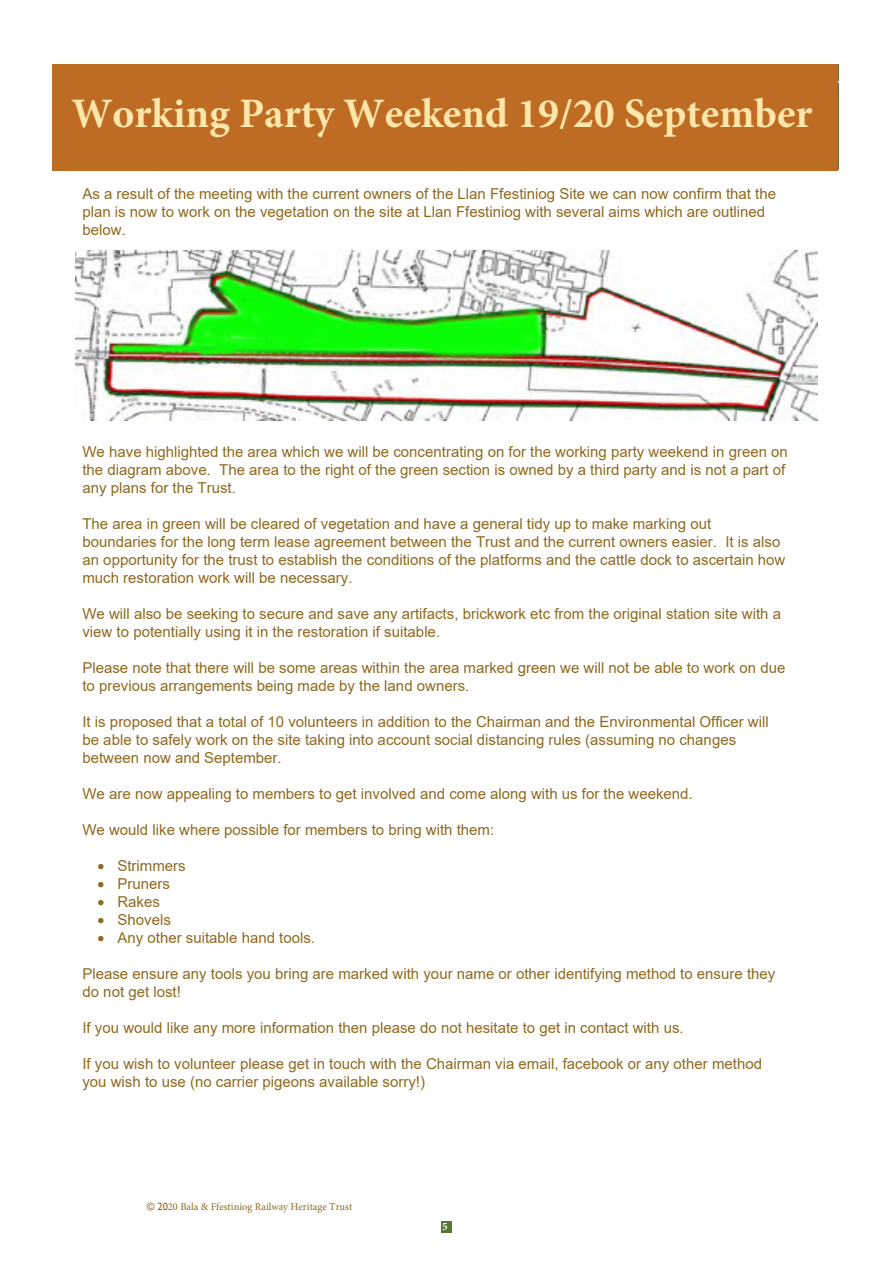
<style>
.page{position:relative;width:893px;height:1263px;background:#fff}
.page>*{position:absolute;margin:0;border:0;box-sizing:border-box;transform-origin:0 0}
.t1{font:700 42px "Minion Pro";color:#ffe7ab}
.t2{font:15px/18px "Arial";color:#8f691e}
.t3{font:700 11.25px "Minion Pro";color:#fff}
.t4{font:10.5px "Minion Pro";color:#8f691e}
.s1{font-family:"Gill Sans"}
</style>
<div class="page">
<div style="left:441px;top:1221px;width:11px;height:11px;background:#577435"></div>
<div style="left:52px;top:64px;width:785px;height:107px;background:#be6c23"></div>
<div style="left:57px;top:67px;width:778px;height:94px;background:#be6c23"></div>
<img style="left:75px;top:251px;width:743px;height:169px">
<h1 class="t1" style="left:71px;top:84px;width:742px">Working Party Weekend 19/20 September</h1>
<p class="t2" style="left:82px;top:184px;width:695px">As a result of the meeting with the current owners of the Llan Ffestiniog Site we can now confirm that the plan is now to work on the vegetation on the site at Llan Ffestiniog with several aims which are outlined below.</p>
<p class="t2" style="left:82px;top:442px;width:707px">We have highlighted the area which we will be concentrating on for the working party weekend in green on the diagram above. The area to the right of the green section is owned by a third party and is not a part of any plans for the Trust.</p>
<p class="t2" style="left:82px;top:514px;width:704px">The area in green will be cleared of vegetation and have a general tidy up to make marking out boundaries for the long term lease agreement between the Trust and the current owners easier. It is also an opportunity for the trust to establish the conditions of the platforms and the cattle dock to ascertain how much restoration work will be necessary.</p>
<p class="t2" style="left:82px;top:604px;width:700px">We will also be seeking to secure and save any artifacts, brickwork etc from the original station site with a view to potentially using it in the restoration if suitable.</p>
<p class="t2" style="left:82px;top:658px;width:704px">Please note that there will be some areas within the area marked green we will not be able to work on due to previous arrangements being made by the land owners.</p>
<p class="t2" style="left:82px;top:712px;width:688px">It is proposed that a total of 10 volunteers in addition to the Chairman and the Environmental Officer will be able to safely work on the site taking into account social distancing rules (assuming no changes between now and September.</p>
<p class="t2" style="left:82px;top:784px;width:612px">We are now appealing to members to get involved and come along with us for the weekend.</p>
<p class="t2" style="left:82px;top:820px;width:413px">We would like where possible for members to bring with them:</p>
<p class="t2" style="left:97px;top:856px;width:90px">• Strimmers</p>
<p class="t2" style="left:97px;top:874px;width:74px">• Pruners</p>
<p class="t2" style="left:97px;top:892px;width:64px">• Rakes</p>
<p class="t2" style="left:97px;top:910px;width:75px">• Shovels</p>
<p class="t2" style="left:97px;top:928px;width:219px">• Any other suitable hand tools.</p>
<p class="t2" style="left:82px;top:964px;width:694px">Please ensure any tools you bring are marked with your name or other identifying method to ensure they do not get lost!</p>
<p class="t2" style="left:82px;top:1018px;width:603px">If you would like any more information then please do not hesitate to get in contact with us.</p>
<p class="t2" style="left:82px;top:1054px;width:681px">If you wish to volunteer please get in touch with the Chairman via email, facebook or any other method you wish to use (no carrier pigeons available sorry!)</p>
<p class="t4" style="left:147px;top:1199px;width:207px"><span class="s1">© 20</span>20 Bala &amp; Ffestiniog Railway Heritage Trust</p>
<p class="t3" style="left:442px;top:1218px;width:7px">5</p>
</div>
